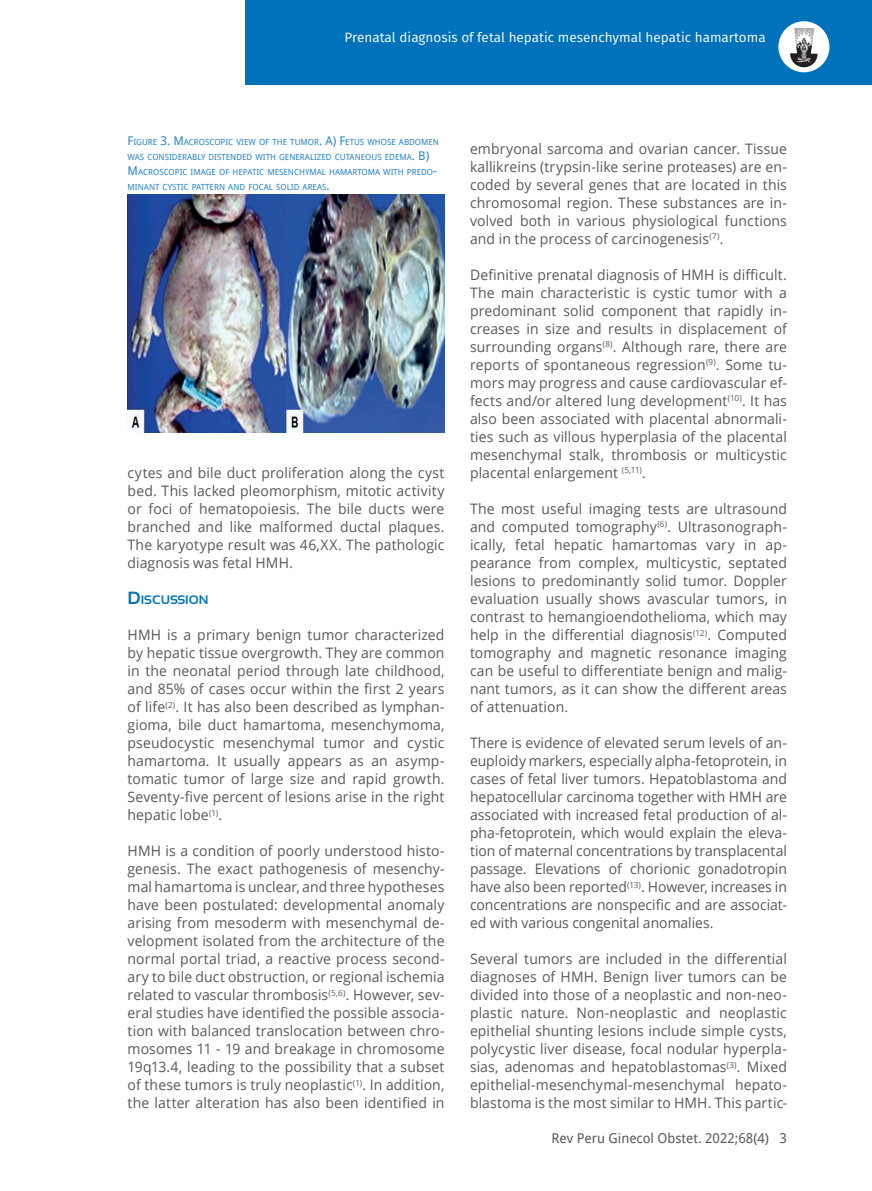
<style>
.page{position:relative;width:872px;height:1191px;background:#fff}
.page>*{position:absolute;margin:0;border:0;box-sizing:border-box;transform-origin:0 0}
.t1{font:14.4px/18px "Open Sans";letter-spacing:.005em;color:#57585a;text-align:justify}
.t2{font:13.5px "Fira Sans";color:#fff}
.t3{font:13.5px "Droid Sans";color:#57585a}
.t4{font:700 12.3px "Sansation";color:#0072bc}
.t5{font:8.4px/15px "Droid Sans";color:#2783c5}
.s1{font-size:12px}
.s2{font-size:17.7px}
</style>
<div class="page">
<div style="left:246px;top:0;width:626px;height:85px;background:#0072bc"></div>
<div style="left:778px;top:21px;width:51px;height:51px;background:#fff;border-radius:50%"></div>
<svg style="left:790px;top:28px;width:28px;height:40px"></svg>
<img style="left:128px;top:194px;width:316px;height:238px">
<p class="t2" style="left:344px;top:28px;width:423px">Prenatal diagnosis of fetal hepatic mesenchymal hepatic hamartoma</p>
<p class="t5" style="left:128px;top:134px;width:313px"><span class="s1">F</span>IGURE <span class="s1">3. M</span>ACROSCOPIC VIEW OF THE TUMOR<span class="s1">. A) F</span>ETUS WHOSE ABDOMEN WAS CONSIDERABLY DISTENDED WITH GENERALIZED CUTANEOUS EDEMA<span class="s1">. B)<br>M</span>ACROSCOPIC IMAGE OF HEPATIC MESENCHYMAL HAMARTOMA WITH PREDO<span class="s1">-</span>MINANT CYSTIC PATTERN AND FOCAL SOLID AREAS<span class="s1">.</span></p>
<p class="t1" style="left:128px;top:463px;width:318px">cytes and bile duct proliferation along the cyst bed. This lacked pleomorphism, mitotic activity or foci of hematopoiesis. The bile ducts were branched and like malformed ductal plaques.<br>The karyotype result was 46,XX. The pathologic diagnosis was fetal HMH.</p>
<p class="t4" style="left:128px;top:593px;width:82px"><span class="s2">D</span>ISCUSSION</p>
<p class="t1" style="left:128px;top:625px;width:318px">HMH is a primary benign tumor characterized by hepatic tissue overgrowth. They are common in the neonatal period through late childhood, and 85% of cases occur within the first 2 years of life<sup>(2)</sup>. It has also been described as lymphan&shy;gioma, bile duct hamartoma, mesenchymoma, pseudocystic mesenchymal tumor and cystic hamartoma. It usually appears as an asymp&shy;tomatic tumor of large size and rapid growth.<br>Seventy-five percent of lesions arise in the right hepatic lobe<sup>(1)</sup>.</p>
<p class="t1" style="left:128px;top:841px;width:318px">HMH is a condition of poorly understood histo&shy;genesis. The exact pathogenesis of mesenchy&shy;mal hamartoma is unclear, and three hypotheses have been postulated: developmental anomaly arising from mesoderm with mesenchymal de&shy;velopment isolated from the architecture of the normal portal triad, a reactive process second&shy;ary to bile duct obstruction, or regional ischemia related to vascular thrombosis<sup>(5,6)</sup>. However, sev&shy;eral studies have identified the possible associa&shy;tion with balanced translocation between chro&shy;mosomes 11 - 19 and breakage in chromosome 19q13.4, leading to the possibility that a subset of these tumors is truly neoplastic<sup>(1)</sup>. In addition, the latter alteration has also been identified in</p>
<p class="t1" style="left:470px;top:139px;width:318px">embryonal sarcoma and ovarian cancer. Tissue kallikreins (trypsin-like serine proteases) are en&shy;coded by several genes that are located in this chromosomal region. These substances are in&shy;volved both in various physiological functions and in the process of carcinogenesis<sup>(7)</sup>.</p>
<p class="t1" style="left:470px;top:265px;width:318px">Definitive prenatal diagnosis of HMH is difficult.<br>The main characteristic is cystic tumor with a predominant solid component that rapidly in&shy;creases in size and results in displacement of surrounding organs<sup>(8)</sup>. Although rare, there are reports of spontaneous regression<sup>(9)</sup>. Some tu&shy;mors may progress and cause cardiovascular ef&shy;fects and/or altered lung development<sup>(10)</sup>. It has also been associated with placental abnormali&shy;ties such as villous hyperplasia of the placental mesenchymal stalk, thrombosis or multicystic placental enlargement <sup>(5,11)</sup>.</p>
<p class="t1" style="left:470px;top:499px;width:318px">The most useful imaging tests are ultrasound and computed tomography<sup>(6)</sup>. Ultrasonograph&shy;ically, fetal hepatic hamartomas vary in ap&shy;pearance from complex, multicystic, septated lesions to predominantly solid tumor. Doppler evaluation usually shows avascular tumors, in contrast to hemangioendothelioma, which may help in the differential diagnosis<sup>(12)</sup>. Computed tomography and magnetic resonance imaging can be useful to differentiate benign and malig&shy;nant tumors, as it can show the different areas of attenuation.</p>
<p class="t1" style="left:470px;top:733px;width:318px">There is evidence of elevated serum levels of an&shy;euploidy markers, especially alpha-fetoprotein, in cases of fetal liver tumors. Hepatoblastoma and hepatocellular carcinoma together with HMH are associated with increased fetal production of al&shy;pha-fetoprotein, which would explain the eleva&shy;tion of maternal concentrations by transplacental passage. Elevations of chorionic gonadotropin have also been reported<sup>(13)</sup>. However, increases in concentrations are nonspecific and are associat&shy;ed with various congenital anomalies.</p>
<p class="t1" style="left:470px;top:949px;width:318px">Several tumors are included in the differential diagnoses of HMH. Benign liver tumors can be divided into those of a neoplastic and non-neo&shy;plastic nature. Non-neoplastic and neoplastic epithelial shunting lesions include simple cysts, polycystic liver disease, focal nodular hyperpla&shy;sias, adenomas and hepatoblastomas<sup>(3)</sup>. Mixed epithelial-mesenchymal-mesenchymal hepato&shy;blastoma is the most similar to HMH. This partic-</p>
<p class="t3" style="left:551px;top:1128px;width:237px">Rev Peru Ginecol Obstet. 2022;68(4) 3</p>
</div>
